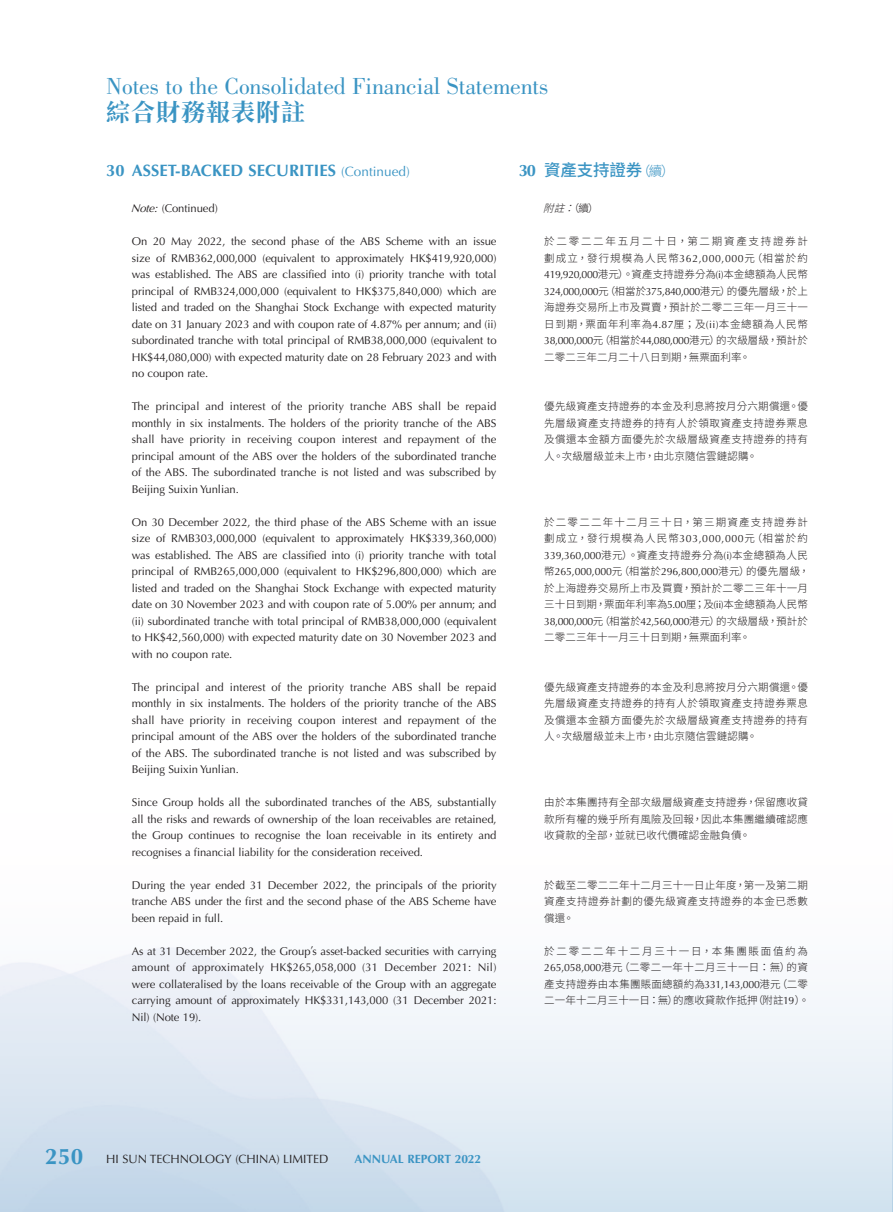
<style>
.page{position:relative;width:893px;height:1212px;background:#fff}
.page>*{position:absolute;margin:0;border:0;box-sizing:border-box;transform-origin:0 0}
.t1{font:24px "Bodoni Std";letter-spacing:-.005em;color:#3a94c3}
.t2{font:700 24px "Source Han Serif TC";letter-spacing:.04em;color:#3a94c3}
.Heading_1{font:700 16.5px "Optima LT Std";letter-spacing:.005em;color:#3a94c3}
.C_Heading_1{font:500 16.5px "Source Han Sans TC";letter-spacing:-.01em;color:#3a94c3}
.t3{font:12px "Optima LT Std";color:#231f20}
.t4{font:700 12px "Optima LT Std";color:#3a94c3}
.Notes{font:11.25px/16.5px "Optima LT Std";letter-spacing:-.005em;color:#231f20;text-align:justify}
.C_Notes{font:300 10.5px/16.5px "Source Han Sans TC";letter-spacing:.02em;color:#231f20;text-align:justify}
.C_Notes-2{font:italic 300 10.5px "Source Han Sans TC";color:#231f20}
.s1{font-family:"Optima LT Std";font-weight:700}
.s2{font-weight:300;font-size:13.5px}
.s3{font-style:normal}
.s4{font-family:"Optima LT Std";font-weight:400}
.s5{font-weight:400;font-size:13.5px}
.s6{font-style:italic}
.s7{font-weight:700;font-size:22.5px;color:#3a94c3}
</style>
<div class="page">
<div style="left:0;top:527px;width:893px;height:685px;background:linear-gradient(to bottom,#fff,#e2ecf5)"></div>
<svg style="left:892px;top:527px;width:1px;height:685px"></svg>
<img style="left:0;top:663px;width:759px;height:549px">
<h1 class="t1" style="left:106px;top:73px;width:444px">Notes to the Consolidated Financial Statements</h1>
<h1 class="t2" style="left:106px;top:99px;width:200px">綜合財務報表附註</h1>
<p class="C_Heading_1" style="left:519px;top:161px;width:157px"><span class="s1">30</span> 資產支持證券<span class="s2">（續）</span></p>
<p class="C_Notes-2" style="left:543px;top:202px;width:57px">附註：<span class="s3">（續）</span></p>
<p class="C_Notes" style="left:544px;top:233px;width:265px">於二零二二年五月二十日，第二期資產支持證券計劃成立，發行規模為人民幣<span class="s4">362,000,000</span>元（相當於約<span class="s4">419,920,000</span>港元）。資產支持證券分為<span class="s4">(i)</span>本金總額為人民幣<span class="s4">324,000,000</span>元（相當於<span class="s4">375,840,000</span>港元）的優先層級，於上海證券交易所上市及買賣，預計於二零二三年一月三十一日到期，票面年利率為<span class="s4">4.87</span>厘；及<span class="s4">(ii)</span>本金總額為人民幣<span class="s4">38,000,000</span>元（相當於<span class="s4">44,080,000</span>港元）的次級層級，預計於二零二三年二月二十八日到期，無票面利率。</p>
<p class="C_Notes" style="left:544px;top:398px;width:265px">優先級資產支持證券的本金及利息將按月分六期償還。優先層級資產支持證券的持有人於領取資產支持證券票息及償還本金額方面優先於次級層級資產支持證券的持有人。次級層級並未上市，由北京隨信雲鏈認購。</p>
<p class="Heading_1" style="left:106px;top:161px;width:305px">30 ASSET-BACKED SECURITIES <span class="s5">(Continued)</span></p>
<p class="Notes" style="left:131px;top:200px;width:89px"><span class="s6">Note:</span> (Continued)</p>
<p class="Notes" style="left:132px;top:233px;width:366px">On 20 May 2022, the second phase of the ABS Scheme with an issue size of RMB362,000,000 (equivalent to approximately HK$419,920,000) was established. The ABS are classified into (i) priority tranche with total principal of RMB324,000,000 (equivalent to HK$375,840,000) which are listed and traded on the Shanghai Stock Exchange with expected maturity date on 31 January 2023 and with coupon rate of 4.87% per annum; and (ii) subordinated tranche with total principal of RMB38,000,000 (equivalent to HK$44,080,000) with expected maturity date on 28 February 2023 and with no coupon rate.</p>
<p class="Notes" style="left:132px;top:398px;width:366px">The principal and interest of the priority tranche ABS shall be repaid monthly in six instalments. The holders of the priority tranche of the ABS shall have priority in receiving coupon interest and repayment of the principal amount of the ABS over the holders of the subordinated tranche of the ABS. The subordinated tranche is not listed and was subscribed by Beijing Suixin Yunlian.</p>
<p class="Notes" style="left:132px;top:514px;width:366px">On 30 December 2022, the third phase of the ABS Scheme with an issue size of RMB303,000,000 (equivalent to approximately HK$339,360,000) was established. The ABS are classified into (i) priority tranche with total principal of RMB265,000,000 (equivalent to HK$296,800,000) which are listed and traded on the Shanghai Stock Exchange with expected maturity date on 30 November 2023 and with coupon rate of 5.00% per annum; and (ii) subordinated tranche with total principal of RMB38,000,000 (equivalent to HK$42,560,000) with expected maturity date on 30 November 2023 and with no coupon rate.</p>
<p class="Notes" style="left:132px;top:679px;width:366px">The principal and interest of the priority tranche ABS shall be repaid monthly in six instalments. The holders of the priority tranche of the ABS shall have priority in receiving coupon interest and repayment of the principal amount of the ABS over the holders of the subordinated tranche of the ABS. The subordinated tranche is not listed and was subscribed by Beijing Suixin Yunlian.</p>
<p class="Notes" style="left:132px;top:794px;width:366px">Since Group holds all the subordinated tranches of the ABS, substantially all the risks and rewards of ownership of the loan receivables are retained, the Group continues to recognise the loan receivable in its entirety and recognises a financial liability for the consideration received.</p>
<p class="Notes" style="left:132px;top:877px;width:366px">During the year ended 31 December 2022, the principals of the priority tranche ABS under the first and the second phase of the ABS Scheme have been repaid in full.</p>
<p class="Notes" style="left:132px;top:943px;width:366px">As at 31 December 2022, the Group’s asset-backed securities with carrying amount of approximately HK$265,058,000 (31 December 2021: Nil) were collateralised by the loans receivable of the Group with an aggregate carrying amount of approximately HK$331,143,000 (31 December 2021:<br>Nil) (Note 19).</p>
<p class="C_Notes" style="left:544px;top:514px;width:266px;text-align:left">於二零二二年十二月三十日，第三期資產支持證券計劃成立，發行規模為人民幣<span class="s4">303,000,000</span>元（相當於約<span class="s4">339,360,000</span>港元）。資產支持證券分為<span class="s4">(i)</span>本金總額為人民幣<span class="s4">265,000,000</span>元（相當於<span class="s4">296,800,000</span>港元）的優先層級，於上海證券交易所上市及買賣，預計於二零二三年十一月三十日到期，票面年利率為<span class="s4">5.00</span>厘；及<span class="s4">(ii)</span>本金總額為人民幣<span class="s4">38,000,000</span>元（相當於<span class="s4">42,560,000</span>港元）的次級層級，預計於二零二三年十一月三十日到期，無票面利率。</p>
<p class="C_Notes" style="left:544px;top:679px;width:265px">優先級資產支持證券的本金及利息將按月分六期償還。優先層級資產支持證券的持有人於領取資產支持證券票息及償還本金額方面優先於次級層級資產支持證券的持有人。次級層級並未上市，由北京隨信雲鏈認購。</p>
<p class="C_Notes" style="left:544px;top:794px;width:265px">由於本集團持有全部次級層級資產支持證券，保留應收貸款所有權的幾乎所有風險及回報，因此本集團繼續確認應收貸款的全部，並就已收代價確認金融負債。</p>
<p class="C_Notes" style="left:544px;top:877px;width:265px">於截至二零二二年十二月三十一日止年度，第一及第二期資產支持證券計劃的優先級資產支持證券的本金已悉數償還。</p>
<p class="C_Notes" style="left:544px;top:943px;width:266px;text-align:left">於二零二二年十二月三十一日，本集團賬面值約為<span class="s4">265,058,000</span>港元（二零二一年十二月三十一日：無）的資產支持證券由本集團賬面總額約為<span class="s4">331,143,000</span>港元（二零二一年十二月三十一日：無）的應收貸款作抵押（附註<span class="s4">19</span>）。</p>
<p class="t3" style="left:45px;top:1152px;width:285px"><span class="s7">250</span> HI SUN TECHNOLOGY (CHINA) LIMITED</p>
<p class="t4" style="left:355px;top:1152px;width:128px">ANNUAL REPORT 2022</p>
</div>
